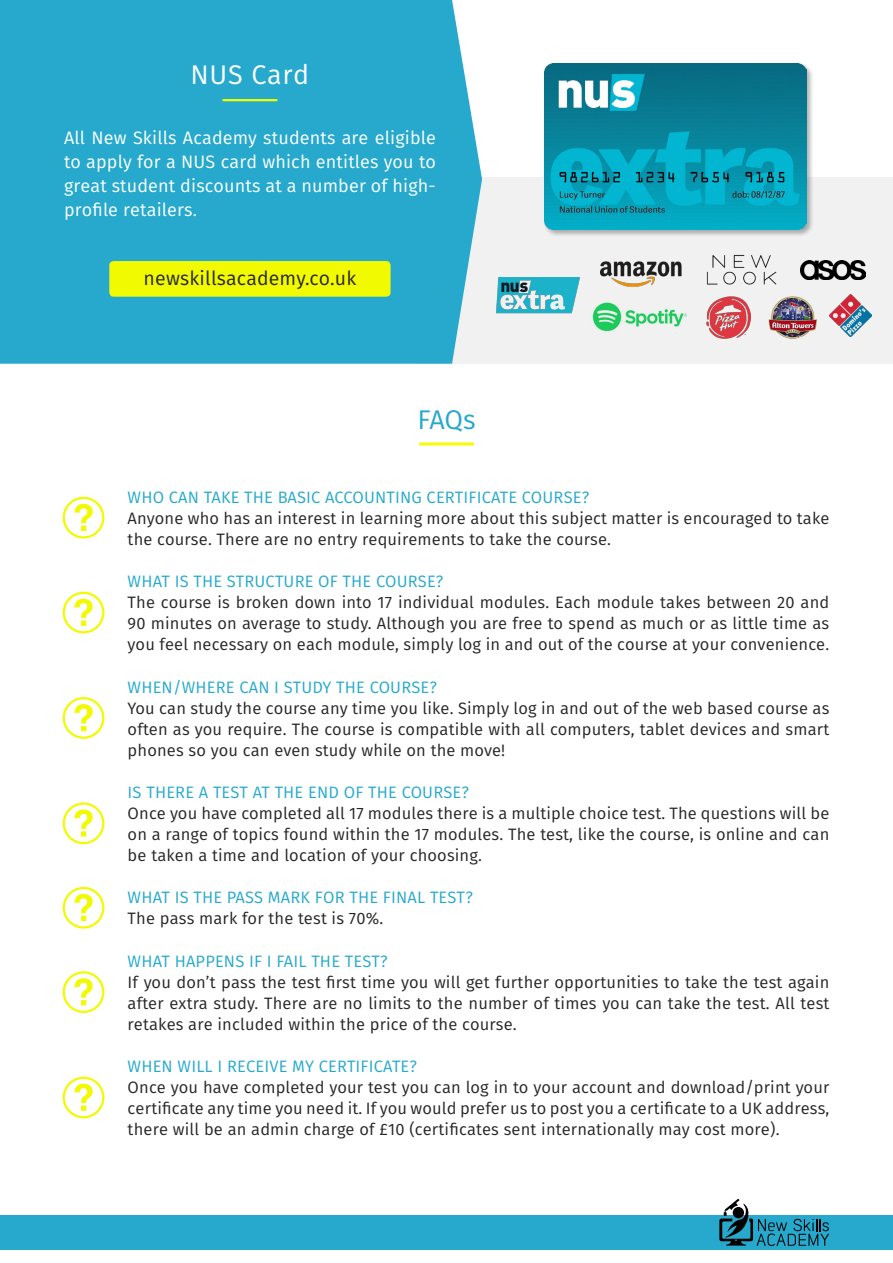
<style>
.page{position:relative;width:893px;height:1263px;background:#fff}
.page>*{position:absolute;margin:0;border:0;box-sizing:border-box;transform-origin:0 0}
.t1{font:27px "Fira Sans";letter-spacing:.025em;color:#fff}
.t2{font:27px "Fira Sans";color:#26a9cc}
.t3{font:19.5px "Fira Sans";letter-spacing:.01em;color:#262628}
.t4{font:18px/24px "Fira Sans";letter-spacing:.01em;color:#fff;text-align:justify}
.t5{font:16.5px/21px "Fira Sans";letter-spacing:.01em;color:#262628;text-align:justify}
.t6{font:16.5px "Fira Sans";letter-spacing:.01em;color:#26a9cc}
</style>
<div class="page">
<div style="left:0;top:1215px;width:893px;height:34px;background:#26a9cc"></div>
<svg style="left:719px;top:1198px;width:110px;height:48px"></svg>
<div style="left:415px;top:177px;width:478px;height:187px;background:#f1f1f2"></div>
<div style="left:0;top:0;width:482px;height:364px;background:#26a9cc"></div>
<hr style="left:222px;top:99px;width:55px;height:2px;background:#f6fc00">
<div style="left:109px;top:261px;width:282px;height:36px;background:#f2fa00;border-radius:4px"></div>
<div style="left:543px;top:62px;width:271px;height:175px;background:#000;opacity:.3"></div>
<img style="left:544px;top:64px;width:263px;height:165px">
<img style="left:600px;top:261px;width:81px;height:26px">
<img style="left:592px;top:303px;width:95px;height:29px">
<img style="left:801px;top:260px;width:65px;height:20px">
<img style="left:496px;top:277px;width:84px;height:37px">
<img style="left:829px;top:295px;width:42px;height:42px">
<img style="left:706px;top:254px;width:71px;height:31px">
<img style="left:706px;top:297px;width:45px;height:41px">
<img style="left:768px;top:296px;width:49px;height:43px">
<hr style="left:419px;top:442px;width:55px;height:3px;background:#f6fc00">
<svg style="left:74px;top:504px;width:19px;height:27px"></svg>
<div style="left:63px;top:497px;width:41px;height:41px;border:2px solid #f2fa00;border-radius:50%"></div>
<svg style="left:74px;top:599px;width:19px;height:27px"></svg>
<div style="left:63px;top:592px;width:41px;height:41px;border:2px solid #f2fa00;border-radius:50%"></div>
<svg style="left:74px;top:704px;width:19px;height:27px"></svg>
<div style="left:63px;top:697px;width:41px;height:42px;border:2px solid #f2fa00;border-radius:50%"></div>
<svg style="left:74px;top:809px;width:19px;height:28px"></svg>
<div style="left:63px;top:802px;width:41px;height:42px;border:2px solid #f2fa00;border-radius:50%"></div>
<svg style="left:74px;top:978px;width:19px;height:27px"></svg>
<div style="left:63px;top:971px;width:41px;height:42px;border:2px solid #f2fa00;border-radius:50%"></div>
<svg style="left:74px;top:1084px;width:19px;height:27px"></svg>
<div style="left:63px;top:1076px;width:41px;height:42px;border:2px solid #f2fa00;border-radius:50%"></div>
<svg style="left:74px;top:894px;width:19px;height:27px"></svg>
<div style="left:63px;top:887px;width:41px;height:41px;border:2px solid #f2fa00;border-radius:50%"></div>
<h1 class="t1" style="left:191px;top:56px;width:120px">NUS Card</h1>
<p class="t4" style="left:64px;top:126px;width:373px">All New Skills Academy students are eligible to apply for a NUS card which entitles you to great student discounts at a number of high&shy;profile retailers.</p>
<p class="t3" style="left:144px;top:264px;width:214px">newskillsacademy.co.uk</p>
<h1 class="t2" style="left:417px;top:401px;width:60px">FAQs</h1>
<p class="t6" style="left:128px;top:485px;width:463px">WHO CAN TAKE THE BASIC ACCOUNTING CERTIFICATE COURSE?</p>
<p class="t5" style="left:128px;top:508px;width:703px">Anyone who has an interest in learning more about this subject matter is encouraged to take the course. There are no entry requirements to take the course.</p>
<p class="t6" style="left:128px;top:570px;width:317px">WHAT IS THE STRUCTURE OF THE COURSE?</p>
<p class="t5" style="left:128px;top:592px;width:703px">The course is broken down into 17 individual modules. Each module takes between 20 and 90 minutes on average to study. Although you are free to spend as much or as little time as you feel necessary on each module, simply log in and out of the course at your convenience.</p>
<p class="t6" style="left:128px;top:675px;width:311px">WHEN/WHERE CAN I STUDY THE COURSE?</p>
<p class="t5" style="left:128px;top:697px;width:703px">You can study the course any time you like. Simply log in and out of the web based course as often as you require. The course is compatible with all computers, tablet devices and smart phones so you can even study while on the move!</p>
<p class="t6" style="left:128px;top:781px;width:343px">IS THERE A TEST AT THE END OF THE COURSE?</p>
<p class="t5" style="left:128px;top:803px;width:703px">Once you have completed all 17 modules there is a multiple choice test. The questions will be on a range of topics found within the 17 modules. The test, like the course, is online and can be taken a time and location of your choosing.</p>
<p class="t6" style="left:128px;top:886px;width:347px">WHAT IS THE PASS MARK FOR THE FINAL TEST?</p>
<p class="t5" style="left:128px;top:908px;width:257px">The pass mark for the test is 70%.</p>
<p class="t6" style="left:128px;top:949px;width:262px">WHAT HAPPENS IF I FAIL THE TEST?</p>
<p class="t5" style="left:128px;top:971px;width:703px">If you don’t pass the test first time you will get further opportunities to take the test again after extra study. There are no limits to the number of times you can take the test. All test retakes are included within the price of the course.</p>
<p class="t6" style="left:128px;top:1055px;width:291px">WHEN WILL I RECEIVE MY CERTIFICATE?</p>
<p class="t5" style="left:128px;top:1077px;width:703px">Once you have completed your test you can log in to your account and download/print your certificate any time you need it. If you would prefer us to post you a certificate to a UK address, there will be an admin charge of £10 (certificates sent internationally may cost more).</p>
</div>
